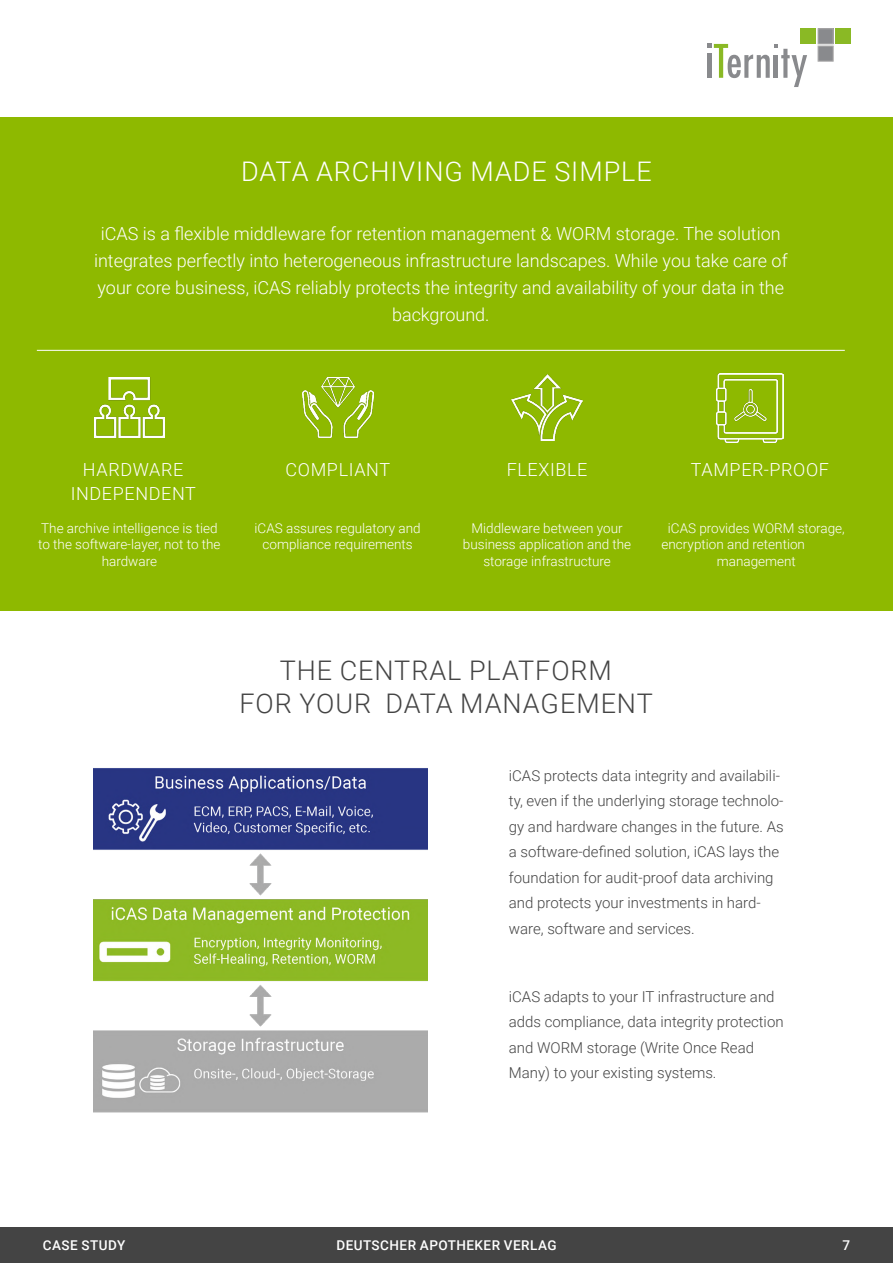
<style>
.page{position:relative;width:893px;height:1263px;background:#fff}
.page>*{position:absolute;margin:0;border:0;box-sizing:border-box;transform-origin:0 0}
.Headline_1{font:300 27px/33px "Roboto";letter-spacing:.035em;color:#444;text-align:center}
.Headline_1_weiß_cent{font:300 27px "Roboto";letter-spacing:.035em;color:#fff}
.Leadtext_weiß{font:300 18px/27px "Roboto";color:#fff;text-align:center}
.Headline_2_weiß{font:300 18px/24px "Roboto";letter-spacing:.035em;color:#fff;text-align:center}
.Fließtext{font:300 15px/25.5px "Roboto";color:#444}
.Text_weiß_klein_cent{font:300 13.5px/16.5px "Roboto";color:#fff;text-align:center}
.t1{font:500 13.5px "Roboto";letter-spacing:.035em;color:#fff}
</style>
<div class="page">
<div style="left:0;top:1228px;width:893px;height:35px;background:#444"></div>
<svg style="left:708px;top:44px;width:99px;height:43px"></svg>
<div style="left:818px;top:29px;width:15px;height:15px;background:#898a8d"></div>
<div style="left:818px;top:29px;width:15px;height:15px;border:1px solid #acabab"></div>
<div style="left:801px;top:29px;width:15px;height:15px;background:#8ab925"></div>
<div style="left:835px;top:29px;width:15px;height:15px;background:#8ab925"></div>
<div style="left:818px;top:46px;width:15px;height:15px;background:#898a8d;border:1px solid #acabab"></div>
<div style="left:0;top:117px;width:893px;height:494px;background:#8eb900"></div>
<img style="left:716px;top:373px;width:67px;height:69px">
<img style="left:512px;top:375px;width:71px;height:65px">
<img style="left:94px;top:377px;width:71px;height:61px">
<img style="left:302px;top:377px;width:71px;height:61px">
<hr style="left:37px;top:350px;width:808px;height:1px;background:#fff">
<img style="left:94px;top:768px;width:334px;height:345px">
<p class="Headline_1_weiß_cent" style="left:241px;top:152px;width:412px">DATA ARCHIVING MADE SIMPLE</p>
<p class="Leadtext_weiß" style="left:94px;top:219px;width:695px">iCAS is a flexible middleware for retention management &amp; WORM storage. The solution integrates perfectly into heterogeneous infrastructure landscapes. While you take care of your core business, iCAS reliably protects the integrity and availability of your data in the background.</p>
<p class="Headline_2_weiß" style="left:71px;top:457px;width:127px">HARDWARE<br>INDEPENDENT</p>
<p class="Headline_2_weiß" style="left:286px;top:457px;width:106px">COMPLIANT</p>
<p class="Headline_2_weiß" style="left:507px;top:457px;width:82px">FLEXIBLE</p>
<p class="Headline_2_weiß" style="left:691px;top:457px;width:140px">TAMPER-PROOF</p>
<p class="Text_weiß_klein_cent" style="left:38px;top:519px;width:184px">The archive intelligence is tied to the software-layer, not to the hardware</p>
<p class="Text_weiß_klein_cent" style="left:668px;top:519px;width:178px">iCAS provides WORM storage,</p>
<p class="Text_weiß_klein_cent" style="left:255px;top:519px;width:168px">iCAS assures regulatory and compliance requirements</p>
<p class="Text_weiß_klein_cent" style="left:463px;top:519px;width:170px">Middleware between your business application and the storage infrastructure</p>
<p class="Text_weiß_klein_cent" style="left:662px;top:536px;width:145px">encryption and retention</p>
<p class="Text_weiß_klein_cent" style="left:717px;top:552px;width:81px">management</p>
<p class="Headline_1" style="left:239px;top:653px;width:415px">THE CENTRAL PLATFORM<br>FOR YOUR DATA MANAGEMENT</p>
<p class="Fließtext" style="left:509px;top:762px;width:276px">iCAS protects data integrity and availabili&shy;ty, even if the underlying storage technolo&shy;gy and hardware changes in the future. As a software-defined solution, iCAS lays the foundation for audit-proof data archiving and protects your investments in hard&shy;ware, software and services.</p>
<p class="Fließtext" style="left:509px;top:983px;width:276px">iCAS adapts to your IT infrastructure and adds compliance, data integrity protection and WORM storage (Write Once Read Many) to your existing systems.</p>
<p class="t1" style="left:43px;top:1235px;width:84px">CASE STUDY</p>
<p class="t1" style="left:336px;top:1235px;width:222px">DEUTSCHER APOTHEKER VERLAG</p>
<p class="t1" style="left:842px;top:1235px;width:9px">7</p>
</div>
